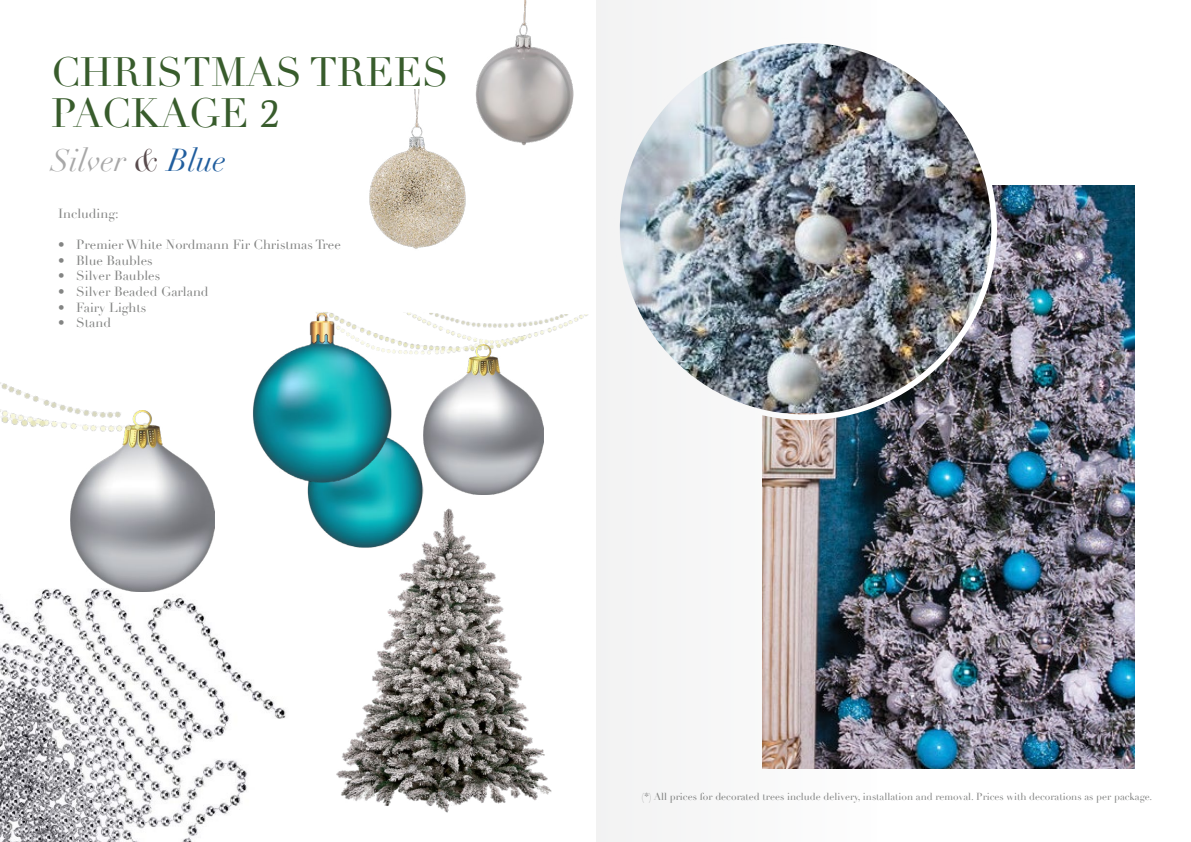
<style>
.page{position:relative;width:1191px;height:842px;background:#fff}
.page>*{position:absolute;margin:0;border:0;box-sizing:border-box;transform-origin:0 0}
.t1{font:40px/41px "Didot";color:#385c2c}
.t2{font:italic 31px "Didot";color:#a8a8a8}
.t3{font:13px "Didot";color:#838483}
.t4{font:10px "Didot";color:#838483}
.s1{font-family:"Marion"}
.s2{color:#594b4d}
.s3{color:#215e9e}
</style>
<div class="page">
<img style="left:369px;top:89px;width:97px;height:160px">
<img style="left:876px;top:185px;width:258px;height:584px">
<img style="left:876px;top:57px;width:118px;height:356px">
<img style="left:597px;top:0;width:279px;height:842px">
<img style="left:448px;top:0;width:150px;height:147px">
<img style="left:308px;top:440px;width:115px;height:55px">
<img style="left:253px;top:321px;width:140px;height:162px">
<img style="left:0;top:589px;width:252px;height:253px">
<img style="left:71px;top:430px;width:143px;height:161px">
<img style="left:424px;top:356px;width:119px;height:138px">
<img style="left:252px;top:495px;width:391px;height:336px">
<img style="left:0;top:382px;width:160px;height:111px">
<img style="left:313px;top:312px;width:275px;height:44px">
<h1 class="t1" style="left:51px;top:53px;width:399px">CHRISTMAS TREES<br>PACKAGE <span class="s1">2</span></h1>
<h2 class="t2" style="left:51px;top:141px;width:176px">Silver <span class="s2">&amp;</span> <span class="s3">Blue</span></h2>
<p class="t3" style="left:58px;top:206px;width:62px">Including:</p>
<p class="t3" style="left:58px;top:237px;width:284px">• Premier White Nordmann Fir Christmas Tree</p>
<p class="t3" style="left:58px;top:252px;width:96px">• Blue Baubles</p>
<p class="t3" style="left:58px;top:268px;width:104px">• Silver Baubles</p>
<p class="t3" style="left:58px;top:284px;width:152px">• Silver Beaded Garland</p>
<p class="t3" style="left:58px;top:299px;width:90px">• Fairy Lights</p>
<p class="t3" style="left:58px;top:315px;width:54px">• Stand</p>
<p class="t4" style="left:641px;top:790px;width:512px">(*) All prices for decorated trees include delivery, installation and removal. Prices with decorations as per package.</p>
</div>
